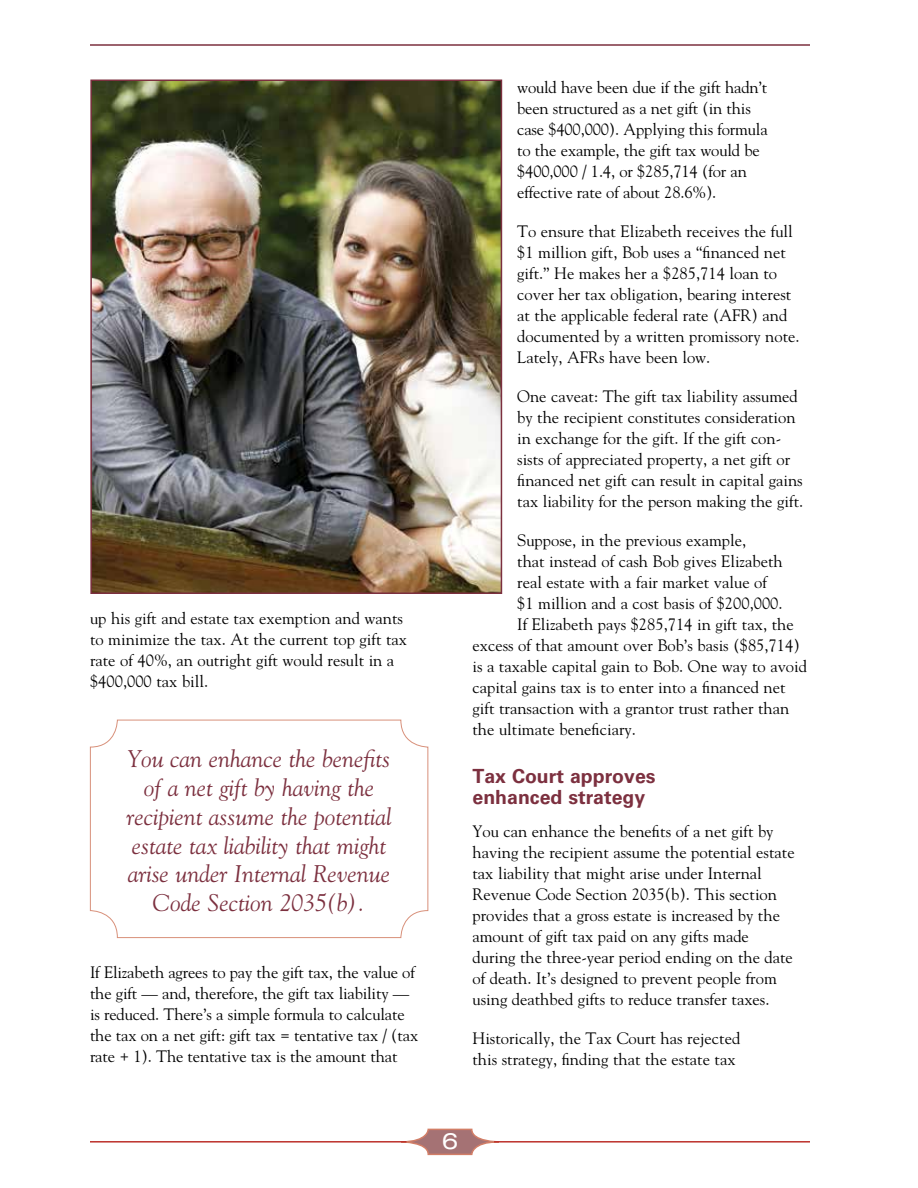
<style>
.page{position:relative;width:918px;height:1188px;background:#fff}
.page>*{position:absolute;margin:0;border:0;box-sizing:border-box;transform-origin:0 0}
.t1{font:italic 24px/28.8px "Goudy Std";color:#7c303f;text-align:center}
.t2{font:expanded 22.5px "Univers LT Std";color:#fff}
.t3{font:700 19.5px/21px "Univers LT Std";color:#7c303f}
.t4{font:16.5px/21px "Goudy Std";color:#000}
</style>
<div class="page">
<hr style="left:90px;top:44px;width:720px;height:2px;background:#7c303f">
<svg style="left:406px;top:1128px;width:89px;height:28px"></svg>
<hr style="left:90px;top:1141px;width:316px;height:2px;background:#bd302a">
<hr style="left:494px;top:1141px;width:316px;height:2px;background:#bd302a">
<img style="left:93px;top:83px;width:406px;height:508px">
<div style="left:90px;top:80px;width:412px;height:514px;border:2px solid #7c303f"></div>
<div style="left:90px;top:720px;width:338px;height:218px;border:1px solid #d8907a;border-radius:27px"></div>
<p class="t4" style="left:90px;top:608px;width:319px">up his gift and estate tax exemption and wants to minimize the tax. At the current top gift tax rate of 40%, an outright gift would result in a $400,000 tax bill.</p>
<h1 class="t1" style="left:126px;top:744px;width:267px">You can enhance the benefits of a net gift by having the recipient assume the potential estate tax liability that might arise under Internal Revenue<br>Code Section 2035(b).</h1>
<p class="t4" style="left:90px;top:962px;width:330px">If Elizabeth agrees to pay the gift tax, the value of the gift — and, therefore, the gift tax liability — is reduced. There’s a simple formula to calculate the tax on a net gift: gift tax = tentative tax / (tax rate + 1). The tentative tax is the amount that</p>
<p class="t4" style="left:517px;top:77px;width:252px">would have been due if the gift hadn’t been structured as a net gift (in this case $400,000). Applying this formula to the example, the gift tax would be $400,000 / 1.4, or $285,714 (for an effective rate of about 28.6%).</p>
<p class="t4" style="left:517px;top:221px;width:284px">To ensure that Elizabeth receives the full $1 million gift, Bob uses a “financed net gift.” He makes her a $285,714 loan to cover her tax obligation, bearing interest at the applicable federal rate (AFR) and documented by a written promissory note.<br>Lately, AFRs have been low.</p>
<p class="t4" style="left:517px;top:386px;width:288px">One caveat: The gift tax liability assumed by the recipient constitutes consideration in exchange for the gift. If the gift con&shy;sists of appreciated property, a net gift or financed net gift can result in capital gains tax liability for the person making the gift.</p>
<p class="t4" style="left:517px;top:530px;width:230px">Suppose, in the previous example,</p>
<p class="t4" style="left:517px;top:551px;width:267px">that instead of cash Bob gives Elizabeth</p>
<p class="t4" style="left:517px;top:572px;width:251px">real estate with a fair market value of</p>
<p class="t4" style="left:517px;top:593px;width:267px">$1 million and a cost basis of $200,000.</p>
<p class="t4" style="left:517px;top:614px;width:278px">If Elizabeth pays $285,714 in gift tax, the</p>
<p class="t4" style="left:473px;top:635px;width:329px">excess of that amount over Bob’s basis ($85,714)</p>
<p class="t4" style="left:473px;top:656px;width:336px">is a taxable capital gain to Bob. One way to avoid</p>
<p class="t4" style="left:473px;top:677px;width:315px">capital gains tax is to enter into a financed net</p>
<p class="t4" style="left:473px;top:698px;width:318px">gift transaction with a grantor trust rather than</p>
<p class="t4" style="left:473px;top:719px;width:165px">the ultimate beneficiary.</p>
<p class="t3" style="left:472px;top:766px;width:185px">Tax Court approves enhanced strategy</p>
<p class="t4" style="left:472px;top:821px;width:324px">You can enhance the benefits of a net gift by having the recipient assume the potential estate tax liability that might arise under Internal Revenue Code Section 2035(b). This section provides that a gross estate is increased by the amount of gift tax paid on any gifts made during the three-year period ending on the date of death. It’s designed to prevent people from using deathbed gifts to reduce transfer taxes.</p>
<p class="t4" style="left:472px;top:1028px;width:269px">Historically, the Tax Court has rejected this strategy, finding that the estate tax</p>
<h2 class="t2" style="left:442px;top:1128px;width:18px">6</h2>
</div>
